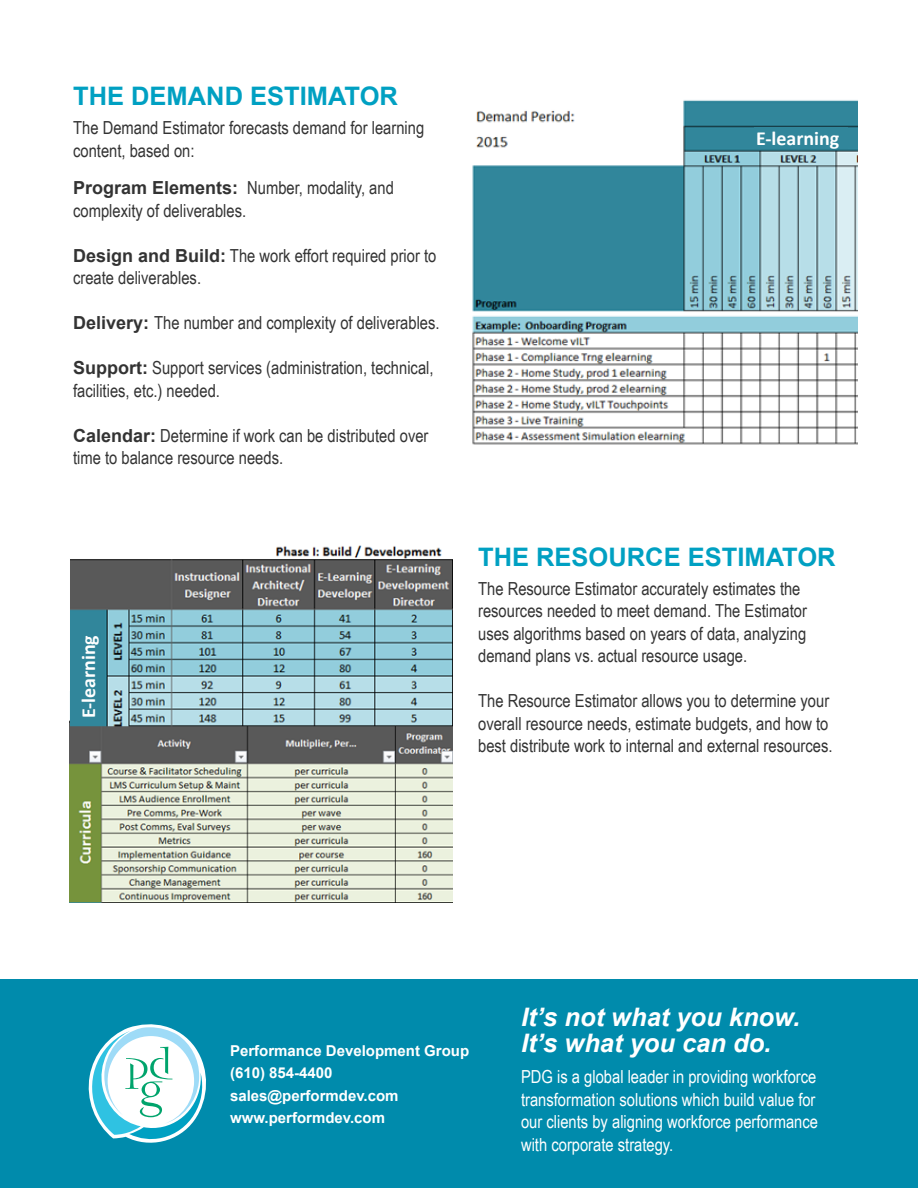
<style>
.page{position:relative;width:918px;height:1188px;background:#fff}
.page>*{position:absolute;margin:0;border:0;box-sizing:border-box;transform-origin:0 0}
.t1{font:700 25.5px "Arial";color:#00a0c2}
.t2{font:italic 700 25.5px/25.5px "Arial";color:#fff}
.t3{font:700 19.95px "Calibri";color:#fff}
.t4{font:18px/22.5px "Arial Narrow";color:#333}
.t5{font:18px/22.5px "Arial Narrow";color:#fff}
.t6{font:700 15px/22.5px "Arial";color:#fff}
.s1{font-family:"Arial";font-weight:700}
</style>
<div class="page">
<div style="left:0;top:979px;width:918px;height:209px;background:#008bac"></div>
<svg style="left:88px;top:1024px;width:118px;height:119px"></svg>
<img style="left:472px;top:100px;width:385px;height:345px">
<img style="left:69px;top:545px;width:384px;height:358px">
<div style="left:148px;top:526px;width:51px;height:33px;background:#fff"></div>
<div style="left:78px;top:627px;width:22px;height:93px;background:#31869b"></div>
<div style="left:755px;top:128px;width:93px;height:21px;background:#31869b"></div>
<h1 class="t1" style="left:73px;top:79px;width:326px">THE DEMAND ESTIMATOR</h1>
<p class="t4" style="left:73px;top:116px;width:353px">The Demand Estimator forecasts demand for learning content, based on:</p>
<p class="t4" style="left:73px;top:176px;width:322px"><span class="s1">Program Elements:</span> Number, modality, and complexity of deliverables.</p>
<p class="t4" style="left:73px;top:244px;width:365px"><span class="s1">Design and Build:</span> The work effort required prior to create deliverables.</p>
<p class="t4" style="left:73px;top:311px;width:368px"><span class="s1">Delivery:</span> The number and complexity of deliverables.</p>
<p class="t4" style="left:73px;top:356px;width:362px"><span class="s1">Support:</span> Support services (administration, technical, facilities, etc.) needed.</p>
<p class="t4" style="left:73px;top:424px;width:357px"><span class="s1">Calendar:</span> Determine if work can be distributed over time to balance resource needs.</p>
<p class="t3" style="left:76px;top:718px;width:85px;rotate:-90deg">E-learning</p>
<p class="t3" style="left:756px;top:125px;width:85px">E-learning</p>
<h1 class="t1" style="left:478px;top:540px;width:359px">THE RESOURCE ESTIMATOR</h1>
<p class="t4" style="left:478px;top:577px;width:330px">The Resource Estimator accurately estimates the resources needed to meet demand. The Estimator uses algorithms based on years of data, analyzing demand plans vs. actual resource usage.</p>
<p class="t4" style="left:478px;top:689px;width:356px">The Resource Estimator allows you to determine your overall resource needs, estimate budgets, and how to best distribute work to internal and external resources.</p>
<p class="t6" style="left:230px;top:1040px;width:241px">Performance Development Group (610) 854-4400 sales@performdev.com www.performdev.com</p>
<h1 class="t2" style="left:521px;top:1005px;width:281px">It’s not what you know.<br>It’s what you can do.</h1>
<p class="t5" style="left:521px;top:1065px;width:298px">PDG is a global leader in providing workforce transformation solutions which build value for our clients by aligning workforce performance with corporate strategy.</p>
</div>
